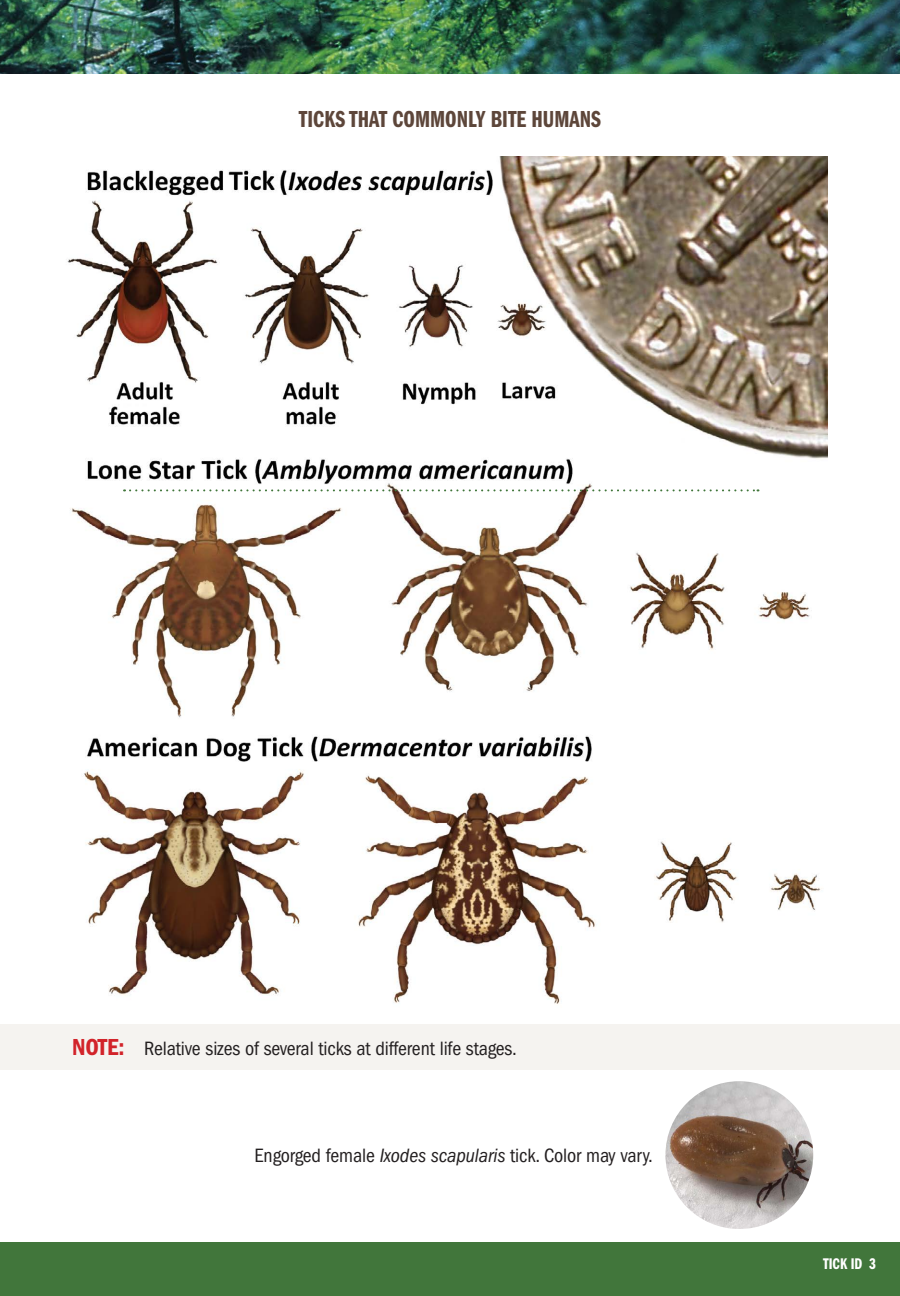
<style>
.page{position:relative;width:900px;height:1296px;background:#fff}
.page>*{position:absolute;margin:0;border:0;box-sizing:border-box;transform-origin:0 0}
.H3_12_pt{font:24px "ITC Franklin Gothic Std Dm Cp";color:#5d463a}
.body_10_pt{font:condensed 20px "ITC Franklin Gothic Std";letter-spacing:-.005em;color:#231f20}
.t1{font:16px "ITC Franklin Gothic Std Dm Cp";color:#fff}
.s1{font-family:"ITC Franklin Gothic Std Dm Cd";font-stretch:normal;font-size:24px;color:#d2232a}
.s2{font-style:italic}
</style>
<div class="page">
<img style="left:0;top:0;width:900px;height:73px">
<div style="left:0;top:1243px;width:900px;height:53px;background:#41763b"></div>
<img style="left:67px;top:157px;width:761px;height:935px">
<div style="left:1px;top:1024px;width:899px;height:46px;background:#f5f3f0"></div>
<svg style="left:124px;top:489px;width:635px;height:2px"></svg>
<img style="left:665px;top:1081px;width:148px;height:148px;border-radius:74px">
<h3 class="H3_12_pt" style="left:299px;top:106px;width:304px">TICKS THAT COMMONLY BITE HUMANS</h3>
<p class="body_10_pt" style="left:72px;top:1037px;width:444px"><span class="s1">NOTE:</span> Relative sizes of several ticks at different life stages.</p>
<p class="body_10_pt" style="left:255px;top:1144px;width:397px">Engorged female <span class="s2">Ixodes scapularis</span> tick. Color may vary.</p>
<p class="t1" style="left:823px;top:1255px;width:54px">TICK ID 3</p>
</div>
